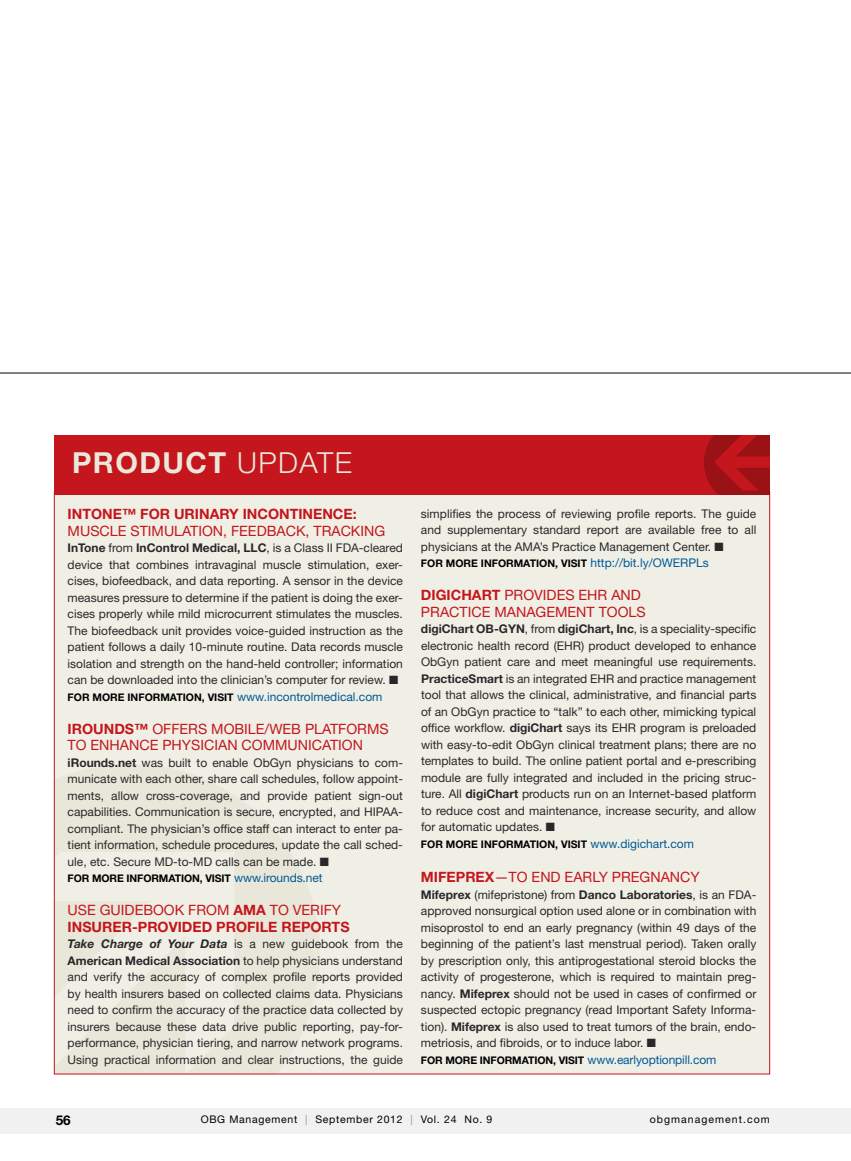
<style>
.page{position:relative;width:851px;height:1161px;background:#fff}
.page>*{position:absolute;margin:0;border:0;box-sizing:border-box;transform-origin:0 0}
.t1{font:700 28.95px "Helvetica Neue LT Std";color:#eae8da}
.t2{font:14.25px/16.5px "Helvetica Neue LT Std";color:#c4161c}
.t3{font:700 14.25px/16.5px "Helvetica Neue LT Std";color:#c4161c}
.t4{font:700 13.5px "Helvetica Neue LT Std";color:#000}
.t5{font:12px/16.5px "Helvetica Neue LT Std";color:#292829;text-align:justify}
.t6{font:700 10.5px "Helvetica Neue LT Std";color:#000}
.t7{font:10.5px "Helvetica Neue LT Std";letter-spacing:.065em;color:#000}
.t8{font:10.5px "Helvetica Neue LT Std";letter-spacing:.1em;color:#000}
.s1{font-weight:300}
.s2{font-weight:700}
.s3{font-weight:400;font-size:12px;color:#005a96}
.s4{font-weight:400}
.s5{font-weight:700;font-style:italic}
.s6{color:#939598}
</style>
<div class="page">
<div style="left:0;top:1108px;width:850px;height:26px;background:#f1f1f2"></div>
<div style="left:54px;top:492px;width:715px;height:582px;background:#f0efe6"></div>
<svg style="left:56px;top:764px;width:264px;height:308px;fill:#e8e7d9"></svg>
<div style="left:54px;top:435px;width:716px;height:59px;background:#c4161c"></div>
<svg style="left:704px;top:435px;width:66px;height:59px"></svg>
<hr style="left:0;top:373px;width:850px;height:1px;background:#000">
<h1 class="t1" style="left:72px;top:445px;width:281px">Product <span class="s1">UPDATE</span></h1>
<p class="t3" style="left:68px;top:506px;width:290px">INTONE™ FOR URINARY INCONTINENCE:</p>
<p class="t2" style="left:68px;top:522px;width:319px">MUSCLE STIMULATION, FEEDBACK, TRACKING</p>
<p class="t5" style="left:68px;top:540px;width:337px"><span class="s2">InTone</span> from <span class="s2">InControl Medical, LLC</span>, is a Class II FDA-cleared device that combines intravaginal muscle stimulation, exer&shy;cises, biofeedback, and data reporting. A sensor in the device measures pressure to determine if the patient is doing the exer&shy;cises properly while mild microcurrent stimulates the muscles.<br>The biofeedback unit provides voice-guided instruction as the patient follows a daily 10-minute routine. Data records muscle isolation and strength on the hand-held controller; information can be downloaded into the clinician’s computer for review. ■</p>
<p class="t6" style="left:68px;top:691px;width:316px">FOR MORE INFORMATION, VISIT <span class="s3">www.incontrolmedical.com</span></p>
<p class="t3" style="left:68px;top:720px;width:16px">IROU</p>
<p class="t2" style="left:68px;top:720px;width:322px;text-indent:36px"><span class="s2">NDS™</span> OFFERS MOBILE/WEB PLATFORMS<br>TO ENHANCE PHYSICIAN COMMUNICATION</p>
<p class="t5" style="left:68px;top:754px;width:337px"><span class="s2">iRounds.net</span> was built to enable ObGyn physicians to com&shy;municate with each other, share call schedules, follow appoint&shy;ments, allow cross-coverage, and provide patient sign-out capabilities. Communication is secure, encrypted, and HIPAA&shy;compliant. The physician’s office staff can interact to enter pa&shy;tient information, schedule procedures, update the call sched&shy;ule, etc. Secure MD-to-MD calls can be made. ■</p>
<p class="t6" style="left:68px;top:872px;width:256px">FOR MORE INFORMATION, VISIT <span class="s3">www.irounds.net</span></p>
<p class="t3" style="left:68px;top:902px;width:275px"><span class="s4">USE GUIDEBOOK FROM</span> AMA <span class="s4">TO VERIFY<br></span>INSURER-PROVIDED PROFILE REPORT</p>
<p class="t3" style="left:340px;top:918px;width:11px">S</p>
<p class="t5" style="left:68px;top:936px;width:337px"><span class="s5">Take Charge of Your Data</span> is a new guidebook from the <span class="s2">American Medical Association</span> to help physicians understand and verify the accuracy of complex profile reports provided by health insurers based on collected claims data. Physicians need to confirm the accuracy of the practice data collected by insurers because these data drive public reporting, pay-for&shy;performance, physician tiering, and narrow network programs.<br>Using practical information and clear instructions, the guide</p>
<p class="t5" style="left:421px;top:505px;width:337px">simplifies the process of reviewing profile reports. The guide and supplementary standard report are available free to all physicians at the AMA’s Practice Management Center. ■</p>
<p class="t6" style="left:421px;top:557px;width:289px">FOR MORE INFORMATION, VISIT <span class="s3">http://bit.ly/OWERPLs</span></p>
<p class="t2" style="left:421px;top:587px;width:226px"><span class="s2">DIGICHART</span> PROVIDES EHR AND<br>PRACTICE MANAGEMENT TOOLS</p>
<p class="t5" style="left:421px;top:621px;width:337px"><span class="s2">digiChart OB-GYN</span>, from <span class="s2">digiChart, Inc</span>, is a speciality-specific electronic health record (EHR) product developed to enhance ObGyn patient care and meet meaningful use requirements.<br><span class="s2">PracticeSmart</span> is an integrated EHR and practice management tool that allows the clinical, administrative, and financial parts of an ObGyn practice to “talk” to each other, mimicking typical office workflow. <span class="s2">digiChart</span> says its EHR program is preloaded with easy-to-edit ObGyn clinical treatment plans; there are no templates to build. The online patient portal and e-prescribing module are fully integrated and included in the pricing struc&shy;ture. All <span class="s2">digiChart</span> products run on an Internet-based platform to reduce cost and maintenance, increase security, and allow for automatic updates. ■</p>
<p class="t6" style="left:421px;top:838px;width:274px">FOR MORE INFORMATION, VISIT <span class="s3">www.digichart.com</span></p>
<p class="t2" style="left:421px;top:869px;width:280px"><span class="s2">MIFEPREX</span>—TO END EARLY PREGNANCY</p>
<p class="t5" style="left:421px;top:886px;width:337px"><span class="s2">Mifeprex</span> (mifepristone) from <span class="s2">Danco Laboratories</span>, is an FDA&shy;approved nonsurgical option used alone or in combination with misoprostol to end an early pregnancy (within 49 days of the beginning of the patient’s last menstrual period). Taken orally by prescription only, this antiprogestational steroid blocks the activity of progesterone, which is required to maintain preg&shy;nancy. <span class="s2">Mifeprex</span> should not be used in cases of confirmed or suspected ectopic pregnancy (read Important Safety Informa&shy;tion). <span class="s2">Mifeprex</span> is also used to treat tumors of the brain, endo&shy;metriosis, and fibroids, or to induce labor. ■</p>
<p class="t6" style="left:421px;top:1054px;width:297px">FOR MORE INFORMATION, VISIT <span class="s3">www.earlyoptionpill.com</span></p>
<p class="t4" style="left:56px;top:1112px;width:17px">56</p>
<p class="t7" style="left:201px;top:1114px;width:293px">OBG Management <span class="s6">|</span> September 2012 <span class="s6">|</span> Vol. 24 No. 9</p>
<p class="t8" style="left:649px;top:1114px;width:122px">obgmanagement.com</p>
</div>
